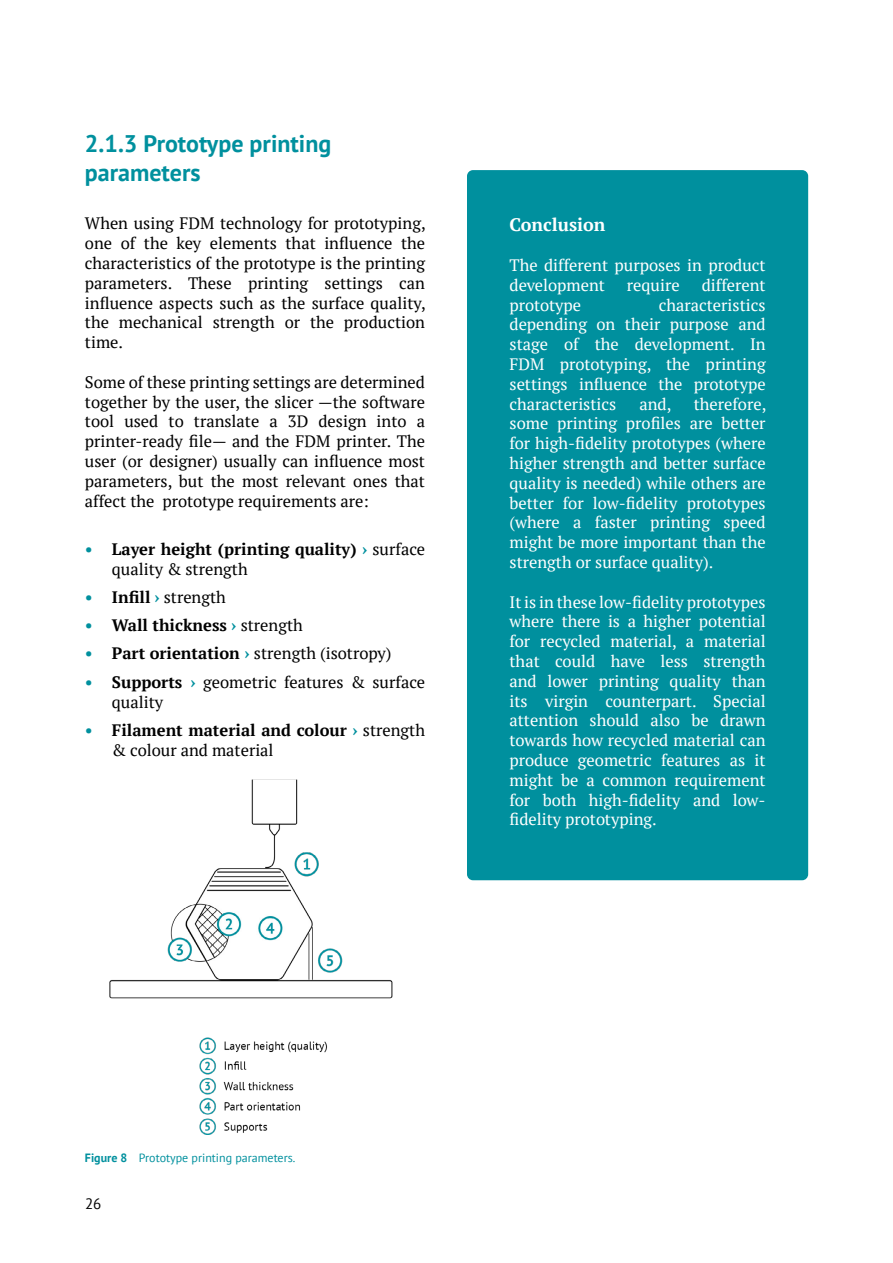
<style>
.page{position:relative;width:893px;height:1263px;background:#fff}
.page>*{position:absolute;margin:0;border:0;box-sizing:border-box;transform-origin:0 0}
.t1{font:700 24px/28.8px "PT Sans";color:#00909e}
.t2{font:700 18px "PT Serif";color:#fff}
.t3{font:16.5px/19.8px "PT Serif";color:#fff}
.t4{font:16.5px/19.8px "PT Serif";color:#000;text-align:justify}
.t5{font:700 16.5px/19.8px "PT Serif";color:#000}
.t6{font:15px "PT Sans";color:#000}
.t7{font:12px "PT Sans";color:#00909e}
.s1{color:#00909e}
.s2{font-weight:400}
.s3{font-weight:700;color:#00909e}
.s4{font-weight:700}
</style>
<div class="page">
<img style="left:109px;top:779px;width:284px;height:356px">
<div style="left:467px;top:170px;width:341px;height:710px;background:#00909e;border-radius:6px"></div>
<h1 class="t1" style="left:85px;top:129px;width:248px">2.1.3 Prototype printing parameters</h1>
<p class="t4" style="left:85px;top:213px;width:342px">When using FDM technology for prototyping, one of the key elements that influence the characteristics of the prototype is the printing parameters. These printing settings can influence aspects such as the surface quality, the mechanical strength or the production time.</p>
<p class="t4" style="left:85px;top:372px;width:342px">Some of these printing settings are determined together by the user, the slicer —the software tool used to translate a 3D design into a printer-ready file— and the FDM printer. The user (or designer) usually can influence most parameters, but the most relevant ones that affect the prototype requirements are:</p>
<p class="t5" style="left:112px;top:539px;width:315px;text-indent:-27px"><span class="s1">•</span> Layer height (printing quality) <span class="s1">›</span> <span class="s2">surface quality &amp; strength</span></p>
<p class="t4" style="left:85px;top:587px;width:142px"><span class="s3">•</span> <span class="s4">Infill</span> <span class="s3">›</span> strength</p>
<p class="t5" style="left:85px;top:615px;width:219px"><span class="s1">•</span> Wall thickness <span class="s1">›</span> <span class="s2">strength</span></p>
<p class="t4" style="left:85px;top:643px;width:308px"><span class="s3">•</span> <span class="s4">Part orientation</span> <span class="s3">›</span> strength (isotropy)</p>
<p class="t4" style="left:112px;top:672px;width:315px;text-indent:-27px"><span class="s3">•</span> <span class="s4">Supports</span> <span class="s3">›</span> geometric features &amp; surface quality</p>
<p class="t4" style="left:112px;top:720px;width:315px;text-indent:-27px"><span class="s3">•</span> <span class="s4">Filament material and colour</span> <span class="s3">›</span> strength &amp; colour and material</p>
<p class="t2" style="left:509px;top:213px;width:97px">Conclusion</p>
<p class="t3" style="left:509px;top:255px;width:258px">The different purposes in product development</p>
<p class="t3" style="left:627px;top:275px;width:54px">require</p>
<p class="t3" style="left:702px;top:275px;width:65px">different</p>
<p class="t3" style="left:509px;top:295px;width:258px;text-align:justify;text-indent:149px">characteristics depending on their purpose and stage of the development. In FDM prototyping, the printing settings influence the prototype characteristics</p>
<p class="t3" style="left:509px;top:295px;width:73px">prototype</p>
<p class="t3" style="left:509px;top:394px;width:258px;text-align:justify;text-indent:184px">therefore, some printing profiles are better for high-fidelity prototypes (where higher strength and better surface quality is needed) while others are better for low-fidelity prototypes (where a faster printing speed might be more important than the strength or surface quality).</p>
<p class="t3" style="left:509px;top:592px;width:258px">It is in these low-fidelity prototypes where there is a higher potential for recycled material, a material that could have less strength and lower printing quality than its virgin counterpart. Special attention should also be drawn towards how recycled material can produce geometric features as it might be a common requirement for both high-fidelity and low&shy;fidelity prototyping.</p>
<p class="t3" style="left:639px;top:394px;width:33px">and,</p>
<p class="t7" style="left:85px;top:1150px;width:212px"><span class="s4">Figure 8</span> Prototype printing parameters.</p>
<p class="t6" style="left:85px;top:1194px;width:18px">26</p>
</div>
